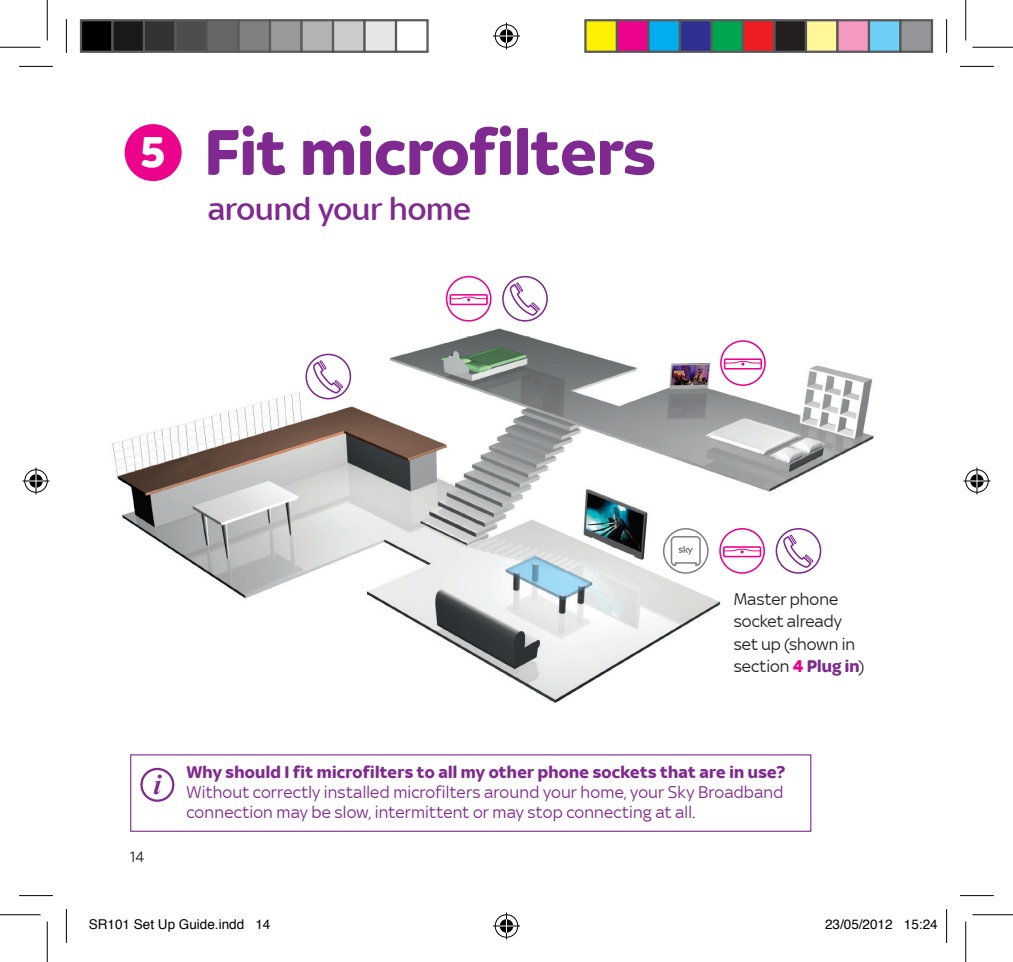
<style>
.page{position:relative;width:1013px;height:962px;background:#fff}
.page>*{position:absolute;margin:0;border:0;box-sizing:border-box;transform-origin:0 0}
.t1{font:700 68.4px "Sky Text";color:#802990}
.t2{font:700 45.68px "Sky Text";color:#fff}
.t3{font:500 33.75px "Sky Text";color:#802990}
.t4{font:italic 700 28.35px "Times New Roman";color:#802990}
.t5{font:18px/20.2px "Sky Text";letter-spacing:.01em;color:#802990}
.t6{font:700 18px "Sky Text";letter-spacing:.015em;color:#802990}
.t7{font:18px/22.5px "Sky Text";color:#231f20}
.t8{font:15.75px "Sky Text";color:#231f20}
.t9{font:13.5px "Helvetica";color:#000}
.s1{font-weight:700;color:#ed028c}
.s2{font-weight:700;color:#802990}
</style>
<div class="page">
<div style="left:125px;top:124px;width:57px;height:57px;background:#ed028c;border-radius:50%"></div>
<img style="left:112px;top:275px;width:762px;height:427px">
<svg style="left:670px;top:535px;width:32px;height:32px"></svg>
<div style="left:663px;top:528px;width:46px;height:46px;border:2px solid #808285;border-radius:50%"></div>
<div style="left:723px;top:546px;width:38px;height:11px;border:2px solid #ed028c"></div>
<svg style="left:723px;top:548px;width:38px;height:5px"></svg>
<div style="left:719px;top:528px;width:46px;height:46px;border:2px solid #ed028c;border-radius:50%"></div>
<svg style="left:782px;top:533px;width:32px;height:35px"></svg>
<div style="left:776px;top:528px;width:45px;height:46px;border:2px solid #802990;border-radius:50%"></div>
<div style="left:724px;top:358px;width:38px;height:12px;border:2px solid #ed028c"></div>
<svg style="left:724px;top:361px;width:38px;height:5px"></svg>
<div style="left:720px;top:340px;width:46px;height:46px;border:2px solid #ed028c;border-radius:50%"></div>
<div style="left:450px;top:294px;width:38px;height:11px;border:2px solid #ed028c"></div>
<svg style="left:450px;top:296px;width:38px;height:5px"></svg>
<div style="left:446px;top:276px;width:46px;height:46px;border:2px solid #ed028c;border-radius:50%"></div>
<svg style="left:509px;top:281px;width:31px;height:34px"></svg>
<div style="left:502px;top:276px;width:46px;height:46px;border:2px solid #802990;border-radius:50%"></div>
<svg style="left:312px;top:359px;width:32px;height:34px"></svg>
<div style="left:305px;top:354px;width:46px;height:45px;border:2px solid #802990;border-radius:50%"></div>
<div style="left:130px;top:754px;width:681px;height:78px;border:1px solid #802990"></div>
<div style="left:140px;top:768px;width:34px;height:34px;border:2px solid #802990;border-radius:50%"></div>
<hr style="left:19px;top:66px;width:34px;height:1px;background:#000">
<hr style="left:960px;top:66px;width:34px;height:1px;background:#000">
<hr style="left:19px;top:895px;width:34px;height:1px;background:#000">
<hr style="left:960px;top:895px;width:34px;height:1px;background:#000">
<hr style="left:66px;top:19px;width:1px;height:34px;background:#000">
<hr style="left:66px;top:909px;width:1px;height:34px;background:#000">
<hr style="left:946px;top:19px;width:1px;height:34px;background:#000">
<hr style="left:946px;top:909px;width:1px;height:34px;background:#000">
<hr style="left:0;top:47px;width:40px;height:1px;background:#000">
<hr style="left:972px;top:47px;width:41px;height:1px;background:#000">
<hr style="left:0;top:914px;width:40px;height:1px;background:#000">
<hr style="left:972px;top:914px;width:41px;height:1px;background:#000">
<hr style="left:47px;top:0;width:1px;height:41px;background:#000">
<hr style="left:47px;top:921px;width:1px;height:41px;background:#000">
<hr style="left:965px;top:0;width:1px;height:41px;background:#000">
<hr style="left:965px;top:921px;width:1px;height:41px;background:#000">
<svg style="left:493px;top:23px;width:27px;height:27px"></svg>
<svg style="left:493px;top:912px;width:27px;height:27px"></svg>
<svg style="left:23px;top:467px;width:27px;height:27px"></svg>
<svg style="left:963px;top:467px;width:27px;height:27px"></svg>
<div style="left:81px;top:20px;width:32px;height:32px;background:#000"></div>
<div style="left:80px;top:19px;width:34px;height:34px;border:2px solid #595959"></div>
<div style="left:113px;top:20px;width:31px;height:32px;background:#1a1a1a"></div>
<div style="left:111px;top:19px;width:34px;height:34px;border:2px solid #595959"></div>
<div style="left:144px;top:20px;width:32px;height:32px;background:#333"></div>
<div style="left:143px;top:19px;width:34px;height:34px;border:2px solid #595959"></div>
<div style="left:176px;top:20px;width:31px;height:32px;background:#4d4d4d"></div>
<div style="left:174px;top:19px;width:34px;height:34px;border:2px solid #595959"></div>
<div style="left:207px;top:20px;width:32px;height:32px;background:#666"></div>
<div style="left:206px;top:19px;width:34px;height:34px;border:2px solid #595959"></div>
<div style="left:239px;top:20px;width:31px;height:32px;background:#808080"></div>
<div style="left:237px;top:19px;width:34px;height:34px;border:2px solid #595959"></div>
<div style="left:270px;top:20px;width:32px;height:32px;background:#999"></div>
<div style="left:269px;top:19px;width:34px;height:34px;border:2px solid #595959"></div>
<div style="left:302px;top:20px;width:31px;height:32px;background:#b3b3b3"></div>
<div style="left:300px;top:19px;width:34px;height:34px;border:2px solid #595959"></div>
<div style="left:333px;top:20px;width:32px;height:32px;background:#ccc"></div>
<div style="left:332px;top:19px;width:34px;height:34px;border:2px solid #595959"></div>
<div style="left:365px;top:20px;width:31px;height:32px;background:#e6e6e6"></div>
<div style="left:363px;top:19px;width:34px;height:34px;border:2px solid #595959"></div>
<div style="left:395px;top:19px;width:34px;height:34px;border:2px solid #595959"></div>
<div style="left:585px;top:20px;width:32px;height:32px;background:#fff101"></div>
<div style="left:584px;top:19px;width:34px;height:34px;border:2px solid #595959"></div>
<div style="left:617px;top:20px;width:31px;height:32px;background:#ed028c"></div>
<div style="left:616px;top:19px;width:34px;height:34px;border:2px solid #595959"></div>
<div style="left:648px;top:20px;width:32px;height:32px;background:#00aeef"></div>
<div style="left:647px;top:19px;width:34px;height:34px;border:2px solid #595959"></div>
<div style="left:680px;top:20px;width:31px;height:32px;background:#2e3092"></div>
<div style="left:679px;top:19px;width:34px;height:34px;border:2px solid #595959"></div>
<div style="left:711px;top:20px;width:32px;height:32px;background:#00a54f"></div>
<div style="left:710px;top:19px;width:34px;height:34px;border:2px solid #595959"></div>
<div style="left:743px;top:20px;width:31px;height:32px;background:#ee1d23"></div>
<div style="left:742px;top:19px;width:34px;height:34px;border:2px solid #595959"></div>
<div style="left:774px;top:20px;width:32px;height:32px;background:#231f20"></div>
<div style="left:773px;top:19px;width:34px;height:34px;border:2px solid #595959"></div>
<div style="left:806px;top:20px;width:31px;height:32px;background:#fff79a"></div>
<div style="left:805px;top:19px;width:34px;height:34px;border:2px solid #595959"></div>
<div style="left:837px;top:20px;width:32px;height:32px;background:#f499c2"></div>
<div style="left:836px;top:19px;width:34px;height:34px;border:2px solid #595959"></div>
<div style="left:869px;top:20px;width:31px;height:32px;background:#6bcff6"></div>
<div style="left:868px;top:19px;width:34px;height:34px;border:2px solid #595959"></div>
<div style="left:900px;top:20px;width:32px;height:32px;background:#939598"></div>
<div style="left:899px;top:19px;width:34px;height:34px;border:2px solid #595959"></div>
<p class="t2" style="left:141px;top:126px;width:26px">5</p>
<p class="t1" style="left:204px;top:113px;width:453px">Fit microfilters</p>
<p class="t3" style="left:208px;top:190px;width:265px">around your home</p>
<p class="t7" style="left:734px;top:587px;width:132px">Master phone socket already set up (shown in section <span class="s1">4</span> <span class="s2">Plug in</span>)</p>
<p class="t4" style="left:153px;top:765px;width:9px">i</p>
<p class="t8" style="left:130px;top:848px;width:16px">14</p>
<p class="t6" style="left:187px;top:761px;width:600px">Why should I fit microfilters to all my other phone sockets that are in use?</p>
<p class="t5" style="left:187px;top:782px;width:598px">Without correctly installed microfilters around your home, your Sky Broadband connection may be slow, intermittent or may stop connecting at all.</p>
<p class="t9" style="left:89px;top:914px;width:183px">SR101 Set Up Guide.indd 14</p>
<p class="t9" style="left:825px;top:914px;width:114px">23/05/2012 15:24</p>
</div>
